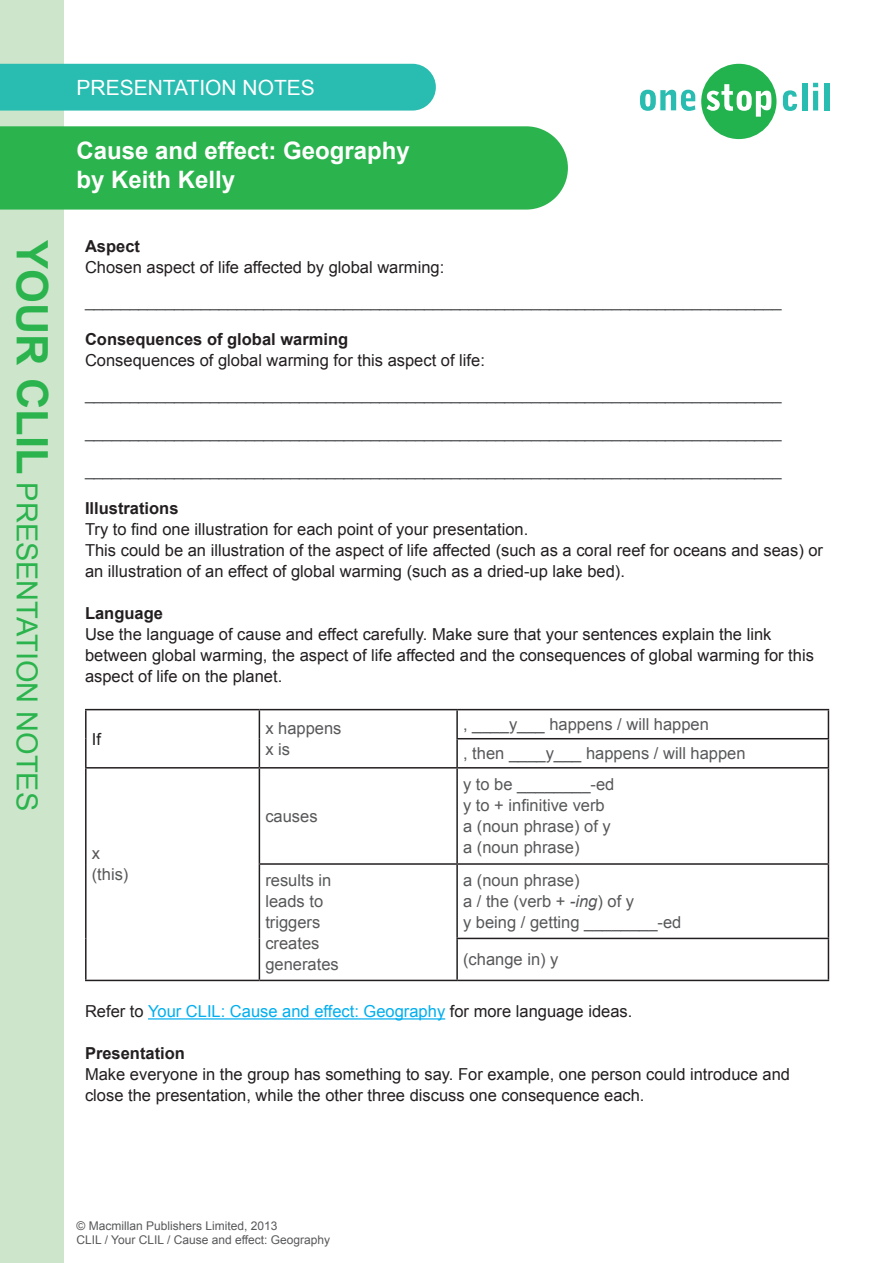
<style>
.page{position:relative;width:893px;height:1263px;background:#fff}
.page>*{position:absolute;margin:0;border:0;box-sizing:border-box;transform-origin:0 0}
.t1{font:28.95px "Arial";color:#2bb34d}
.t2{font:700 24px/28.8px "Arial";color:#fff}
.t3{font:21px "Arial";color:#fff}
.Body_Arial{font:16.5px/21px "Arial";color:#231f20}
.Body_Arial-2{font:16.5px "Arial";color:#57585a}
.Body_Palatino{font:16.5px "Arial";color:#57585a}
.Body_Arial-3{font:700 16.5px "Arial";color:#231f20}
.Body_Arial-4{font:16.5px "Arial";color:#00aeef}
.t4{font:12px/14.4px "Arial";color:#57585a}
.s1{font-weight:700;font-size:43.35px}
.s2{font-style:italic}
.s3{color:#231f20}
</style>
<div class="page">
<div style="left:0;top:0;width:64px;height:1263px;background:#cde6cb"></div>
<svg style="left:640px;top:90px;width:55px;height:21px"></svg>
<svg style="left:701px;top:64px;width:75px;height:75px"></svg>
<svg style="left:783px;top:90px;width:14px;height:21px"></svg>
<div style="left:802px;top:83px;width:5px;height:27px;background:#29bcb0"></div>
<svg style="left:813px;top:83px;width:5px;height:27px"></svg>
<div style="left:824px;top:83px;width:5px;height:27px;background:#29bcb0"></div>
<div style="left:0;top:126px;width:568px;height:84px;background:#2bb34d"></div>
<div style="left:0;top:64px;width:436px;height:47px;background:#29bcb0"></div>
<hr style="left:148px;top:1018px;width:297px;height:1px;background:#00aeef">
<hr style="left:85px;top:709px;width:174px;height:1px;background:#231f20">
<hr style="left:85px;top:710px;width:2px;height:29px;background:#231f20">
<hr style="left:259px;top:709px;width:198px;height:1px;background:#231f20">
<hr style="left:457px;top:709px;width:372px;height:1px;background:#231f20">
<hr style="left:456px;top:710px;width:2px;height:28px;background:#231f20">
<hr style="left:85px;top:739px;width:2px;height:28px;background:#231f20">
<svg style="left:259px;top:710px;width:1px;height:57px"></svg>
<hr style="left:456px;top:738px;width:373px;height:1px;background:#231f20">
<hr style="left:456px;top:739px;width:2px;height:28px;background:#231f20">
<svg style="left:828px;top:710px;width:1px;height:57px"></svg>
<hr style="left:85px;top:767px;width:174px;height:1px;background:#231f20">
<hr style="left:85px;top:768px;width:2px;height:96px;background:#231f20">
<hr style="left:259px;top:767px;width:198px;height:1px;background:#231f20">
<hr style="left:259px;top:768px;width:1px;height:95px;background:#231f20">
<hr style="left:457px;top:767px;width:372px;height:1px;background:#231f20">
<hr style="left:456px;top:768px;width:2px;height:95px;background:#231f20">
<hr style="left:828px;top:768px;width:1px;height:95px;background:#231f20">
<hr style="left:85px;top:864px;width:2px;height:74px;background:#231f20">
<hr style="left:259px;top:863px;width:198px;height:2px;background:#231f20">
<hr style="left:259px;top:865px;width:1px;height:73px;background:#231f20">
<hr style="left:457px;top:863px;width:372px;height:2px;background:#231f20">
<hr style="left:456px;top:865px;width:2px;height:73px;background:#231f20">
<hr style="left:828px;top:865px;width:1px;height:73px;background:#231f20">
<hr style="left:85px;top:938px;width:2px;height:42px;background:#231f20">
<hr style="left:259px;top:938px;width:1px;height:42px;background:#231f20">
<hr style="left:456px;top:938px;width:373px;height:1px;background:#231f20">
<hr style="left:456px;top:939px;width:2px;height:41px;background:#231f20">
<hr style="left:828px;top:939px;width:1px;height:41px;background:#231f20">
<hr style="left:85px;top:980px;width:174px;height:1px;background:#231f20">
<hr style="left:259px;top:980px;width:198px;height:1px;background:#231f20">
<hr style="left:457px;top:980px;width:372px;height:1px;background:#231f20">
<p class="t3" style="left:77px;top:74px;width:240px">PRESENTATION NOTES</p>
<h2 class="t2" style="left:77px;top:137px;width:335px">Cause and effect: Geography by Keith Kelly</h2>
<p class="t1" style="left:46px;top:240px;width:572px;rotate:90deg"><span class="s1">YOUR CLIL</span> PRESENTATION NOTES</p>
<p class="Body_Arial-3" style="left:85px;top:235px;width:57px">Aspect</p>
<p class="Body_Arial" style="left:85px;top:257px;width:361px">Chosen aspect of life affected by global warming:</p>
<p class="Body_Arial-2" style="left:85px;top:290px;width:698px">______________________________________________________________________________</p>
<p class="Body_Arial-3" style="left:85px;top:328px;width:265px">Consequences of global warming</p>
<p class="Body_Arial" style="left:85px;top:350px;width:401px">Consequences of global warming for this aspect of life:</p>
<p class="Body_Arial-2" style="left:85px;top:383px;width:698px">______________________________________________________________________________</p>
<p class="Body_Arial-2" style="left:85px;top:421px;width:698px">______________________________________________________________________________</p>
<p class="Body_Arial-2" style="left:85px;top:459px;width:698px">______________________________________________________________________________</p>
<p class="Body_Arial-3" style="left:85px;top:497px;width:95px">Illustrations</p>
<p class="Body_Arial" style="left:85px;top:519px;width:445px">Try to find one illustration for each point of your presentation.</p>
<p class="Body_Arial" style="left:85px;top:540px;width:739px">This could be an illustration of the aspect of life affected (such as a coral reef for oceans and seas) or an illustration of an effect of global warming (such as a dried-up lake bed).</p>
<p class="Body_Arial-3" style="left:85px;top:602px;width:79px">Language</p>
<p class="Body_Arial" style="left:85px;top:624px;width:730px">Use the language of cause and effect carefully. Make sure that your sentences explain the link between global warming, the aspect of life affected and the consequences of global warming for this aspect of life on the planet.</p>
<p class="Body_Palatino" style="left:463px;top:713px;width:247px">, ____y___ happens / will happen</p>
<p class="Body_Palatino" style="left:463px;top:743px;width:284px">, then ____y___ happens / will happen</p>
<p class="Body_Palatino" style="left:265px;top:718px;width:78px">x happens</p>
<p class="Body_Palatino" style="left:265px;top:739px;width:26px">x is</p>
<p class="Body_Arial" style="left:92px;top:729px;width:11px">If</p>
<p class="Body_Palatino" style="left:463px;top:774px;width:153px">y to be ________-ed</p>
<p class="Body_Palatino" style="left:463px;top:795px;width:143px">y to + infinitive verb</p>
<p class="Body_Palatino" style="left:463px;top:816px;width:149px">a (noun phrase) of y</p>
<p class="Body_Palatino" style="left:463px;top:837px;width:118px">a (noun phrase)</p>
<p class="Body_Palatino" style="left:265px;top:805px;width:54px">causes</p>
<p class="Body_Palatino" style="left:92px;top:842px;width:10px">x</p>
<p class="Body_Palatino" style="left:92px;top:863px;width:38px">(this)</p>
<p class="Body_Palatino" style="left:463px;top:870px;width:118px">a (noun phrase)</p>
<p class="Body_Palatino" style="left:463px;top:891px;width:173px">a / the (verb + <span class="s2">-ing</span>) of y</p>
<p class="Body_Palatino" style="left:463px;top:912px;width:220px">y being / getting ________-ed</p>
<p class="Body_Palatino" style="left:463px;top:949px;width:97px">(change in) y</p>
<p class="Body_Arial-4" style="left:85px;top:1000px;width:549px"><span class="s3">Refer to</span> Your CLIL: Cause and effect: Geography <span class="s3">for more language ideas.</span></p>
<p class="Body_Arial-3" style="left:85px;top:1042px;width:101px">Presentation</p>
<p class="Body_Arial" style="left:85px;top:1064px;width:706px">Make everyone in the group has something to say. For example, one person could introduce and close the presentation, while the other three discuss one consequence each.</p>
<p class="Body_Palatino" style="left:265px;top:870px;width:68px">results in</p>
<p class="Body_Palatino" style="left:265px;top:891px;width:59px">leads to</p>
<p class="Body_Palatino" style="left:265px;top:912px;width:57px">triggers</p>
<p class="Body_Palatino" style="left:265px;top:933px;width:56px">creates</p>
<p class="Body_Palatino" style="left:265px;top:954px;width:75px">generates</p>
<p class="t4" style="left:77px;top:1218px;width:255px">© Macmillan Publishers Limited, 2013<br>CLIL / Your CLIL / Cause and effect: Geography</p>
</div>
